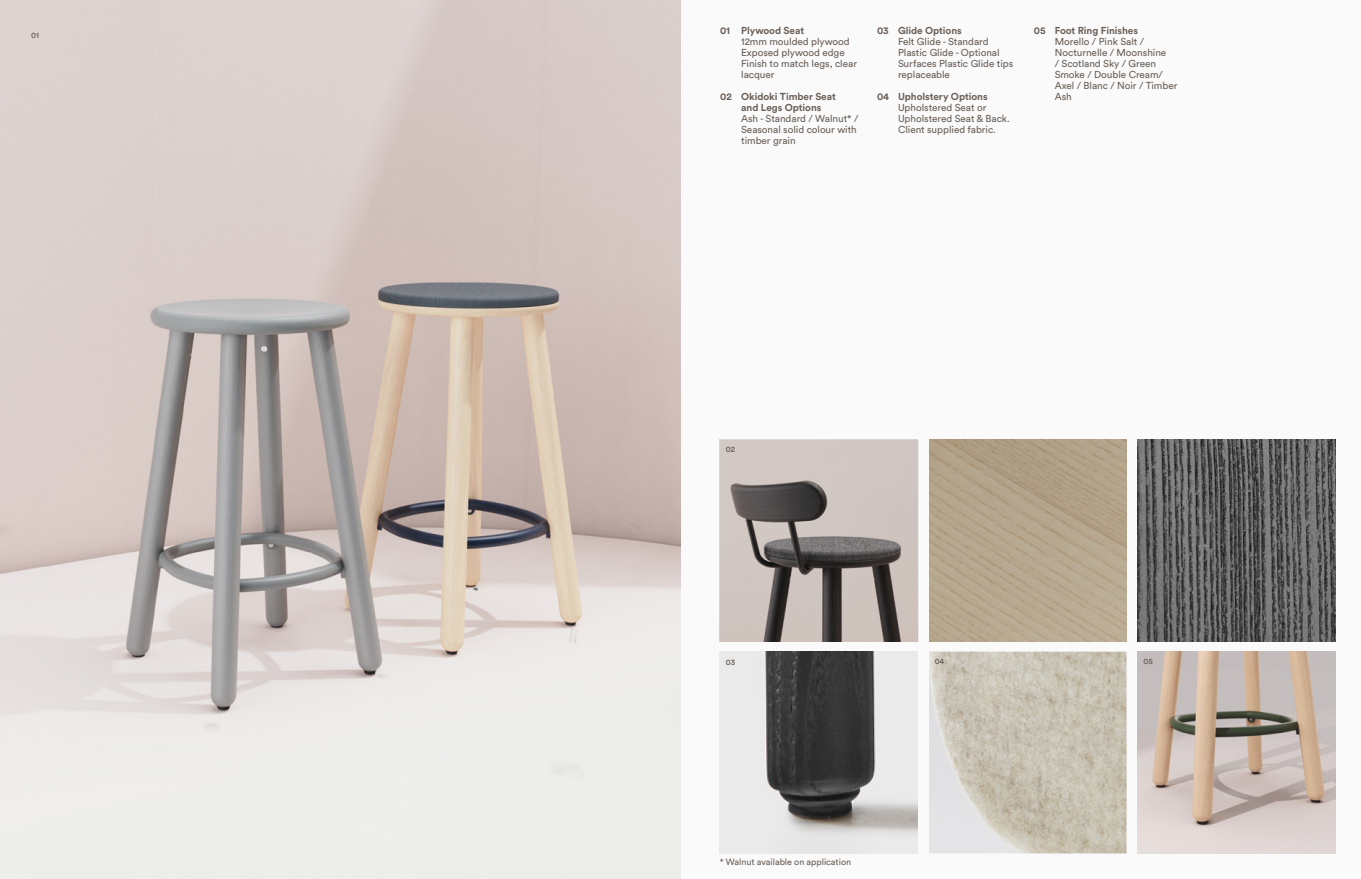
<style>
.page{position:relative;width:1361px;height:879px;background:#fff}
.page>*{position:absolute;margin:0;border:0;box-sizing:border-box;transform-origin:0 0}
.t1{font:10px/11px "Circular Pro";letter-spacing:-.005em;color:#696058}
.t2{font:700 10px/11px "Circular Pro";letter-spacing:-.005em;color:#696058}
.t3{font:9px "Circular Pro";letter-spacing:-.005em;color:#696058}
.t4{font:500 8px "Circular Pro";color:#696058}
</style>
<div class="page">
<div style="left:680px;top:0;width:681px;height:879px;background:#fbfafa"></div>
<img style="left:720px;top:651px;width:197px;height:202px">
<img style="left:929px;top:440px;width:197px;height:202px">
<img style="left:929px;top:651px;width:197px;height:202px">
<img style="left:1138px;top:651px;width:197px;height:202px">
<img style="left:1138px;top:440px;width:197px;height:202px">
<img style="left:0;top:0;width:680px;height:879px">
<svg style="left:720px;top:440px;width:198px;height:202px;background:#a79f9b"></svg>
<p class="t4" style="left:31px;top:29px;width:9px">01</p>
<p class="t2" style="left:720px;top:24px;width:85px">01 Plywood Seat</p>
<p class="t1" style="left:741px;top:35px;width:117px">12mm moulded plywood<br>Exposed plywood edge<br>Finish to match legs, clear lacquer</p>
<p class="t2" style="left:741px;top:90px;width:96px;text-indent:-21px">02 Okidoki Timber Seat and Legs Options</p>
<p class="t1" style="left:741px;top:112px;width:119px">Ash - Standard / Walnut* /<br>Seasonal solid colour with timber grain</p>
<p class="t2" style="left:877px;top:24px;width:86px">03 Glide Options</p>
<p class="t1" style="left:898px;top:35px;width:117px">Felt Glide - Standard<br>Plastic Glide - Optional<br>Surfaces Plastic Glide tips replaceable</p>
<p class="t2" style="left:877px;top:90px;width:112px">04 Upholstery Options</p>
<p class="t1" style="left:898px;top:101px;width:113px">Upholstered Seat or<br>Upholstered Seat &amp; Back.<br>Client supplied fabric.</p>
<p class="t2" style="left:1034px;top:24px;width:106px">05 Foot Ring Finishes</p>
<p class="t1" style="left:1055px;top:35px;width:124px">Morello / Pink Salt /<br>Nocturnelle / Moonshine<br>/ Scotland Sky / Green<br>Smoke / Double Cream/<br>Axel / Blanc / Noir / Timber<br>Ash</p>
<p class="t4" style="left:726px;top:444px;width:11px">02</p>
<p class="t4" style="left:726px;top:656px;width:11px">03</p>
<p class="t4" style="left:934px;top:655px;width:11px">04</p>
<p class="t4" style="left:1143px;top:655px;width:11px">05</p>
<p class="t3" style="left:720px;top:856px;width:133px">* Walnut available on application</p>
</div>
